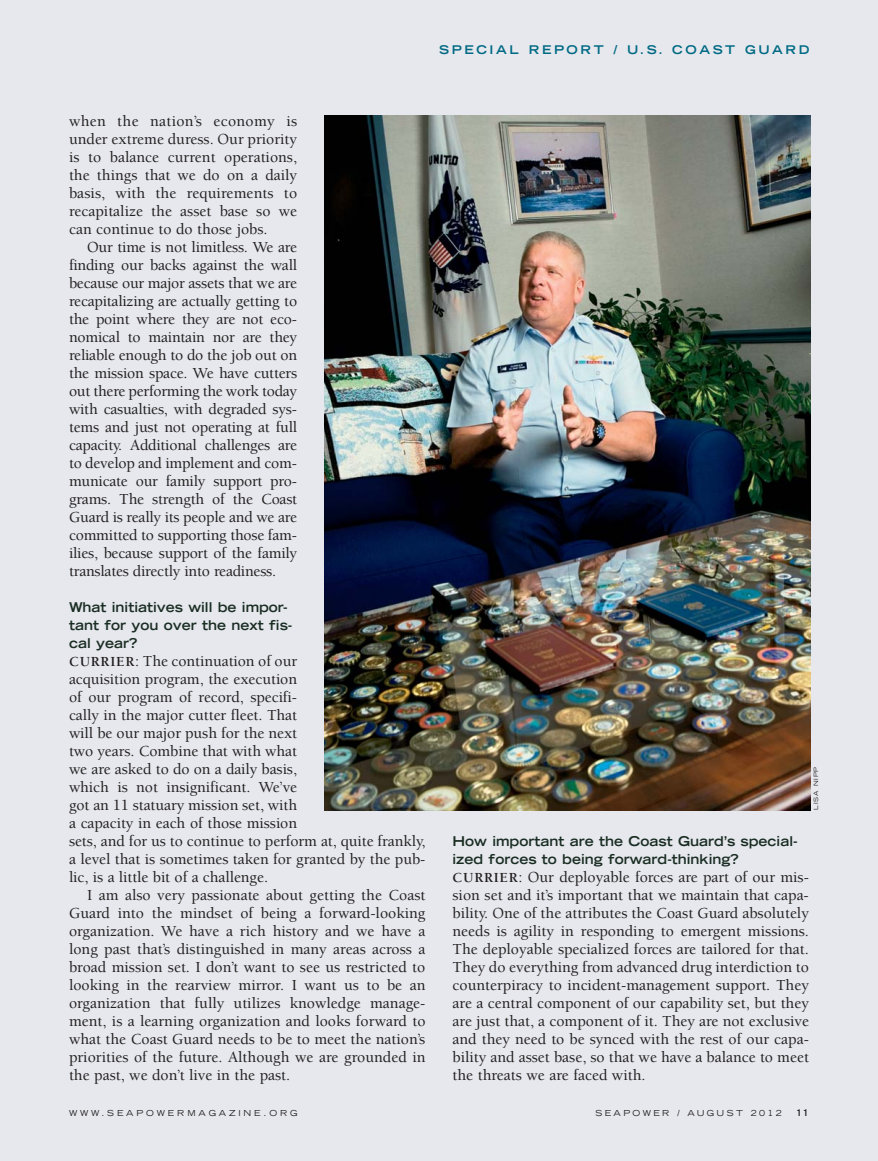
<style>
.page{position:relative;width:878px;height:1161px;background:#e6e8ed}
.page>*{position:absolute;margin:0;border:0;box-sizing:border-box;transform-origin:0 0}
.t1{font:500 15.75px/18px "Berkeley";letter-spacing:-.005em;color:#231f20;text-align:justify}
.t2{font:700 expanded 13.5px/18px "Trade Gothic LH";color:#1a2d23}
.t3{font:700 expanded 12px "Trade Gothic LH";letter-spacing:.215em;color:#006a84}
.t4{font:700 expanded 9px "Trade Gothic LH";color:#231f20}
.t5{font:expanded 8.25px "Trade Gothic LH";letter-spacing:.345em;color:#231f20}
.t6{font:expanded 8.25px "Trade Gothic LH";letter-spacing:.29em;color:#231f20}
.t7{font:expanded 6px "Trade Gothic LH";letter-spacing:.145em;color:#231f20}
.s1{font-weight:700;font-size:14.25px}
</style>
<div class="page">
<img style="left:324px;top:116px;width:486px;height:694px">
<p class="t3" style="left:439px;top:45px;width:371px">SPECIAL REPORT / U.S. COAST GUARD</p>
<p class="t1" style="left:69px;top:113px;width:230px">when the nation’s economy is under extreme duress. Our priority is to balance current operations, the things that we do on a daily basis, with the requirements to recapitalize the asset base so we can continue to do those jobs.</p>
<p class="t1" style="left:69px;top:239px;width:230px;text-indent:18px">Our time is not limitless. We are finding our backs against the wall because our major assets that we are recapitalizing are actually getting to the point where they are not eco&shy;nomical to maintain nor are they reliable enough to do the job out on the mission space. We have cutters out there performing the work today with casualties, with degraded sys&shy;tems and just not operating at full capacity. Additional challenges are to develop and implement and com&shy;municate our family support pro&shy;grams. The strength of the Coast Guard is really its people and we are committed to supporting those fam&shy;ilies, because support of the family translates directly into readiness.</p>
<p class="t2" style="left:69px;top:599px;width:225px">What initiatives will be impor&shy;tant for you over the next fis&shy;cal year?</p>
<p class="t1" style="left:69px;top:653px;width:358px;text-align:left"><span class="s1">CURRIER</span>: The continuation of our<br>acquisition program, the execution<br>of our program of record, specifi-<br>cally in the major cutter fleet. That<br>will be our major push for the next<br>two years. Combine that with what<br>we are asked to do on a daily basis,<br>which is not insignificant. We’ve<br>got an 11 statuary mission set, with<br>a capacity in each of those mission<br>sets, and for us to continue to perform at, quite frankly, a level that is sometimes taken for granted by the pub&shy;lic, is a little bit of a challenge.</p>
<p class="t1" style="left:69px;top:887px;width:358px;text-indent:18px">I am also very passionate about getting the Coast Guard into the mindset of being a forward-looking organization. We have a rich history and we have a long past that’s distinguished in many areas across a broad mission set. I don’t want to see us restricted to looking in the rearview mirror. I want us to be an organization that fully utilizes knowledge manage&shy;ment, is a learning organization and looks forward to what the Coast Guard needs to be to meet the nation’s priorities of the future. Although we are grounded in the past, we don’t live in the past.</p>
<p class="t7" style="left:813px;top:810px;width:45px;rotate:-90deg">LISA NIPP</p>
<p class="t2" style="left:452px;top:833px;width:346px">How important are the Coast Guard’s special&shy;ized forces to being forward-thinking?</p>
<p class="t1" style="left:452px;top:869px;width:358px"><span class="s1">CURRIER</span>: Our deployable forces are part of our mis&shy;sion set and it’s important that we maintain that capa&shy;bility. One of the attributes the Coast Guard absolutely needs is agility in responding to emergent missions.<br>The deployable specialized forces are tailored for that.<br>They do everything from advanced drug interdiction to counterpiracy to incident-management support. They are a central component of our capability set, but they are just that, a component of it. They are not exclusive and they need to be synced with the rest of our capa&shy;bility and asset base, so that we have a balance to meet the threats we are faced with.</p>
<p class="t5" style="left:69px;top:1110px;width:230px">WWW.SEAPOWERMAGAZINE.ORG</p>
<p class="t6" style="left:595px;top:1110px;width:188px">SEAPOWER / AUGUST 2012</p>
<p class="t4" style="left:796px;top:1109px;width:14px">11</p>
</div>
